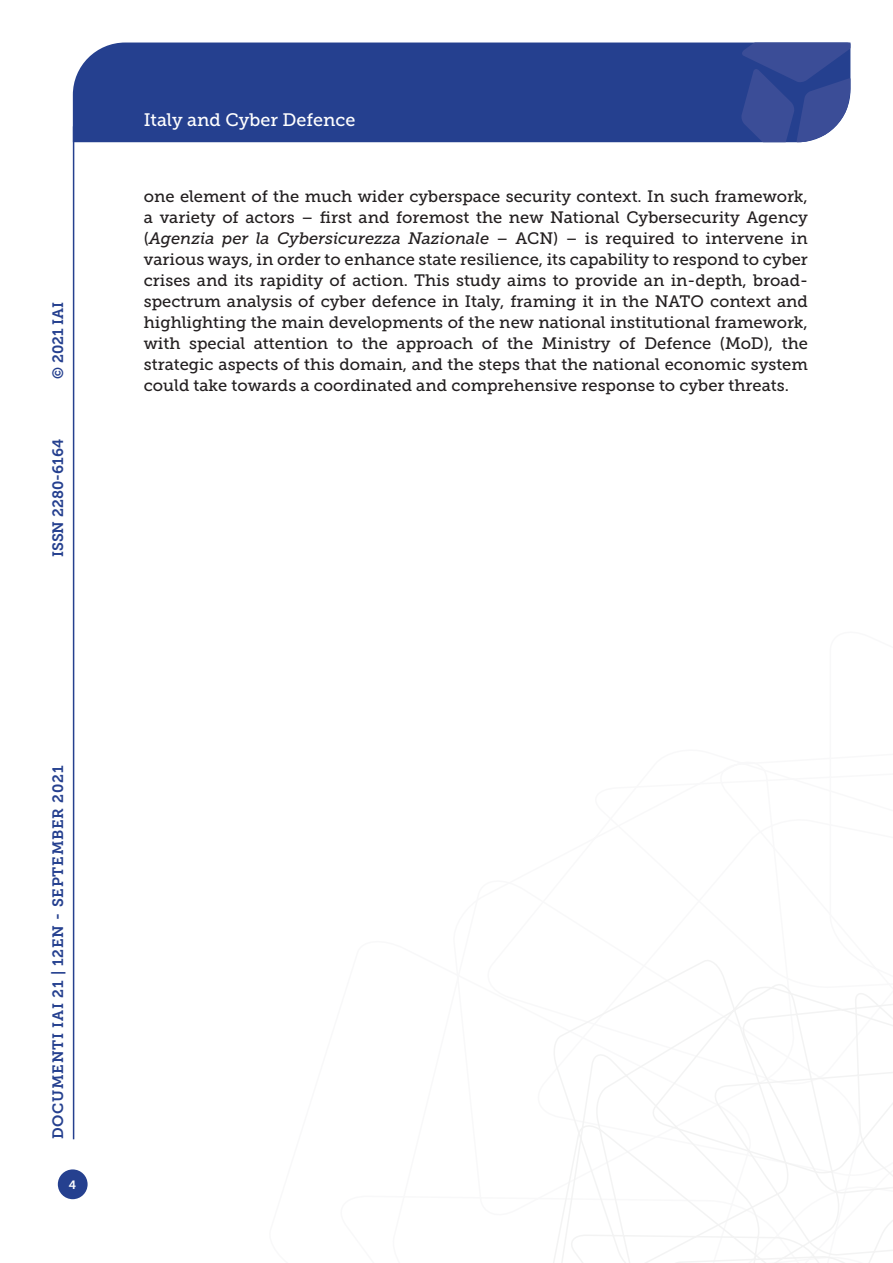
<style>
.page{position:relative;width:893px;height:1263px;background:#fff}
.page>*{position:absolute;margin:0;border:0;box-sizing:border-box;transform-origin:0 0}
.t1{font:18px "Museo Slab 500";color:#fff}
.t2{font:16.5px/21px "Museo Slab 500";color:#231f20;text-align:justify}
.t3{font:15px "Museo Slab 700";letter-spacing:.05em;color:#25408f}
.t4{font:15px "Museo Slab 700";color:#25408f}
.t5{font:12px "Museo Slab 700";color:#fff}
.s1{font-style:italic}
</style>
<div class="page">
<svg style="left:553px;top:960px;width:340px;height:303px"></svg>
<div style="left:73px;top:43px;width:668px;height:99px;background:#25408f"></div>
<svg style="left:741px;top:43px;width:109px;height:99px;background:#3f529a"></svg>
<div style="left:58px;top:1169px;width:30px;height:30px;background:#25408f;border-radius:50%"></div>
<hr style="left:73px;top:126px;width:1px;height:1013px;background:#25408f">
<p class="t3" style="left:50px;top:379px;width:79px;rotate:-90deg">© 2021 IAI</p>
<p class="t4" style="left:50px;top:557px;width:120px;rotate:-90deg">ISSN 2280-6164</p>
<p class="t1" style="left:144px;top:110px;width:213px">Italy and Cyber Defence</p>
<p class="t2" style="left:144px;top:186px;width:666px">one element of the much wider cyberspace security context. In such framework, a variety of actors – first and foremost the new National Cybersecurity Agency (<span class="s1">Agenzia per la Cybersicurezza Nazionale</span> – ACN) – is required to intervene in various ways, in order to enhance state resilience, its capability to respond to cyber crises and its rapidity of action. This study aims to provide an in-depth, broad&shy;spectrum analysis of cyber defence in Italy, framing it in the NATO context and highlighting the main developments of the new national institutional framework, with special attention to the approach of the Ministry of Defence (MoD), the strategic aspects of this domain, and the steps that the national economic system could take towards a coordinated and comprehensive response to cyber threats.</p>
<p class="t3" style="left:50px;top:1139px;width:375px;rotate:-90deg">DOCUMENTI IAI 21 | 12EN - SEPTEMBER 2021</p>
<p class="t5" style="left:69px;top:1178px;width:9px">4</p>
</div>
